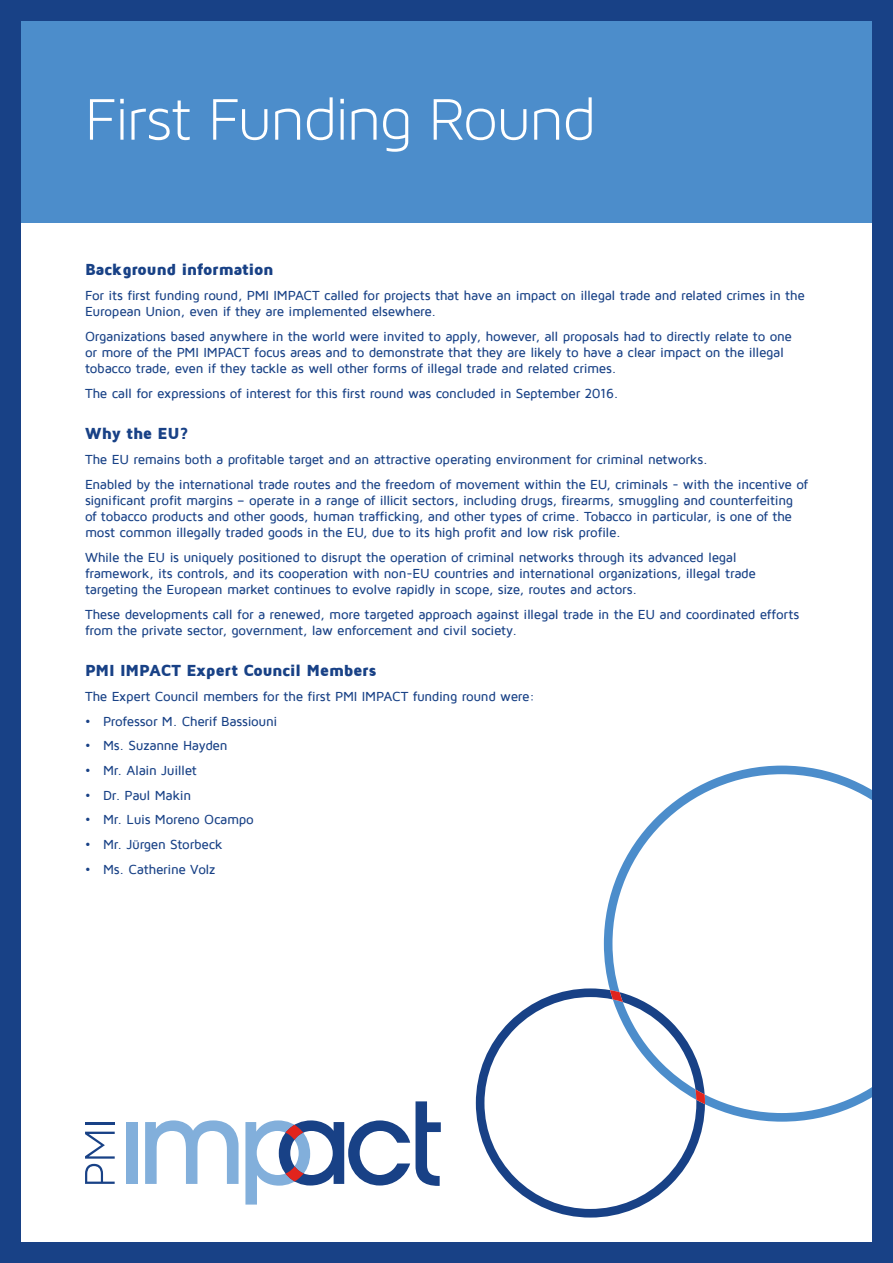
<style>
.page{position:relative;width:893px;height:1263px;background:#184186}
.page>*{position:absolute;margin:0;border:0;box-sizing:border-box;transform-origin:0 0}
.t1{font:63px "Maven Pro Light 300";letter-spacing:-.035em;color:#fff}
.t2{font:900 16.5px "Maven Pro";letter-spacing:-.025em;color:#184186}
.t3{font:500 13.5px/16.2px "Maven Pro";letter-spacing:-.025em;color:#184186}
</style>
<div class="page">
<div style="left:21px;top:21px;width:851px;height:1221px;background:#fff"></div>
<div style="left:21px;top:21px;width:851px;height:202px;background:#4c8dcb"></div>
<svg style="left:604px;top:765px;width:268px;height:357px"></svg>
<svg style="left:476px;top:988px;width:229px;height:229px"></svg>
<svg style="left:610px;top:990px;width:95px;height:114px"></svg>
<div style="left:126px;top:1122px;width:12px;height:62px;background:#82afdb"></div>
<svg style="left:145px;top:1120px;width:94px;height:64px"></svg>
<svg style="left:85px;top:1132px;width:30px;height:52px"></svg>
<hr style="left:85px;top:1122px;width:30px;height:2px;background:#184186">
<svg style="left:416px;top:1101px;width:25px;height:85px"></svg>
<svg style="left:245px;top:1120px;width:165px;height:84px"></svg>
<svg style="left:285px;top:1166px;width:19px;height:15px"></svg>
<h1 class="t1" style="left:85px;top:85px;width:513px">First Funding Round</h1>
<p class="t2" style="left:85px;top:261px;width:190px">Background information</p>
<p class="t3" style="left:85px;top:287px;width:721px">For its first funding round, PMI IMPACT called for projects that have an impact on illegal trade and related crimes in the<br>European Union, even if they are implemented elsewhere.</p>
<p class="t3" style="left:85px;top:328px;width:708px">Organizations based anywhere in the world were invited to apply, however, all proposals had to directly relate to one or more of the PMI IMPACT focus areas and to demonstrate that they are likely to have a clear impact on the illegal tobacco trade, even if they tackle as well other forms of illegal trade and related crimes.</p>
<p class="t3" style="left:85px;top:385px;width:535px">The call for expressions of interest for this first round was concluded in September 2016.</p>
<p class="t2" style="left:85px;top:425px;width:105px">Why the EU?</p>
<p class="t3" style="left:85px;top:447px;width:724px;line-height:24.8px">The EU remains both a profitable target and an attractive operating environment for criminal networks.<br>Enabled by the international trade routes and the freedom of movement within the EU, criminals - with the incentive of</p>
<p class="t3" style="left:85px;top:492px;width:710px;text-align:justify">significant profit margins – operate in a range of illicit sectors, including drugs, firearms, smuggling and counterfeiting of tobacco products and other goods, human trafficking, and other types of crime. Tobacco in particular, is one of the most common illegally traded goods in the EU, due to its high profit and low risk profile.</p>
<p class="t3" style="left:85px;top:549px;width:672px">While the EU is uniquely positioned to disrupt the operation of criminal networks through its advanced legal framework, its controls, and its cooperation with non-EU countries and international organizations, illegal trade targeting the European market continues to evolve rapidly in scope, size, routes and actors.</p>
<p class="t3" style="left:85px;top:606px;width:716px">These developments call for a renewed, more targeted approach against illegal trade in the EU and coordinated efforts from the private sector, government, law enforcement and civil society.</p>
<p class="t2" style="left:85px;top:662px;width:293px">PMI IMPACT Expert Council Members</p>
<p class="t3" style="left:85px;top:688px;width:451px">The Expert Council members for the first PMI IMPACT funding round were:</p>
<p class="t3" style="left:85px;top:713px;width:194px">• Professor M. Cherif Bassiouni</p>
<p class="t3" style="left:85px;top:738px;width:144px">• Ms. Suzanne Hayden</p>
<p class="t3" style="left:85px;top:762px;width:113px">• Mr. Alain Juillet</p>
<p class="t3" style="left:85px;top:787px;width:108px">• Dr. Paul Makin</p>
<p class="t3" style="left:85px;top:812px;width:170px">• Mr. Luis Moreno Ocampo</p>
<p class="t3" style="left:85px;top:837px;width:139px">• Mr. Jürgen Storbeck</p>
<p class="t3" style="left:85px;top:861px;width:132px">• Ms. Catherine Volz</p>
</div>
